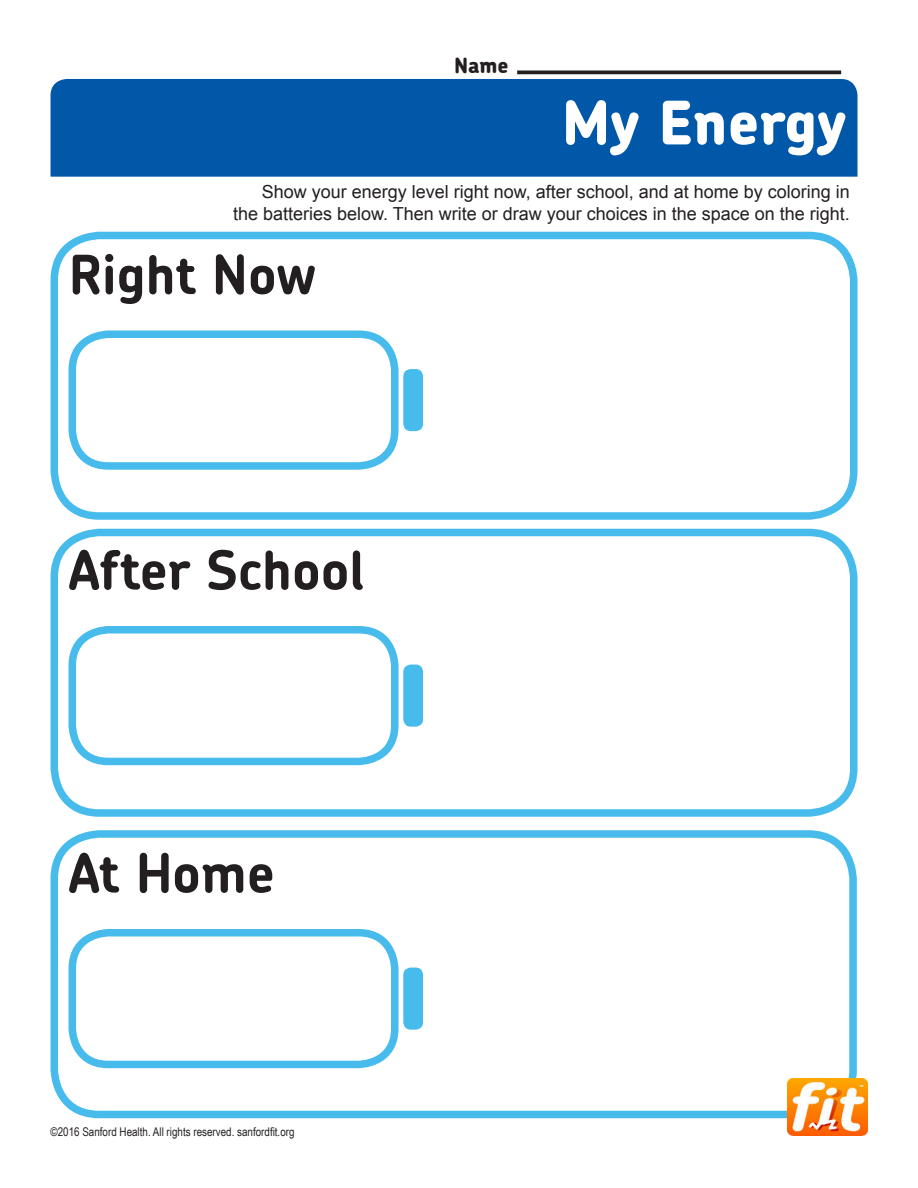
<style>
.page{position:relative;width:918px;height:1188px;background:#fff}
.page>*{position:absolute;margin:0;border:0;box-sizing:border-box;transform-origin:0 0}
.t1{font:800 60px "Chevin";color:#fff}
.t2{font:700 54px "Chevin";color:#231f20}
.t3{font:800 21px "Chevin";color:#231f20}
.t4{font:18px/21.6px "Arial";color:#231f20;text-align:right}
.t5{font:12px "Arial Narrow";color:#231f20}
</style>
<div class="page">
<div style="left:51px;top:79px;width:807px;height:98px;background:#0157a8"></div>
<hr style="left:517px;top:71px;width:324px;height:3px;background:#231f20">
<div style="left:51px;top:232px;width:807px;height:288px;border:8px solid #47bbeb;border-radius:45px"></div>
<div style="left:51px;top:529px;width:807px;height:288px;border:8px solid #47bbeb;border-radius:45px"></div>
<div style="left:51px;top:830px;width:806px;height:288px;border:8px solid #47bbeb;border-radius:45px"></div>
<img style="left:788px;top:1078px;width:80px;height:58px">
<div style="left:69px;top:331px;width:330px;height:139px;border:8px solid #47bbeb;border-radius:36px"></div>
<div style="left:403px;top:369px;width:20px;height:62px;background:#47bbeb;border-radius:7px"></div>
<div style="left:69px;top:626px;width:330px;height:139px;border:8px solid #47bbeb;border-radius:36px"></div>
<div style="left:403px;top:665px;width:20px;height:62px;background:#47bbeb;border-radius:7px"></div>
<div style="left:69px;top:929px;width:330px;height:139px;border:8px solid #47bbeb;border-radius:36px"></div>
<div style="left:403px;top:968px;width:20px;height:62px;background:#47bbeb;border-radius:7px"></div>
<p class="t3" style="left:454px;top:52px;width:56px">Name</p>
<p class="t1" style="left:562px;top:83px;width:286px">My Energy</p>
<p class="t4" style="left:233px;top:181px;width:618px">Show your energy level right now, after school, and at home by coloring in the batteries below. Then write or draw your choices in the space on the right.</p>
<p class="t2" style="left:69px;top:239px;width:249px">Right Now</p>
<p class="t2" style="left:69px;top:535px;width:297px">After School</p>
<p class="t2" style="left:69px;top:838px;width:208px">At Home</p>
<p class="t5" style="left:51px;top:1123px;width:246px">©2016 Sanford Health. All rights reserved. sanfordfit.org</p>
</div>
